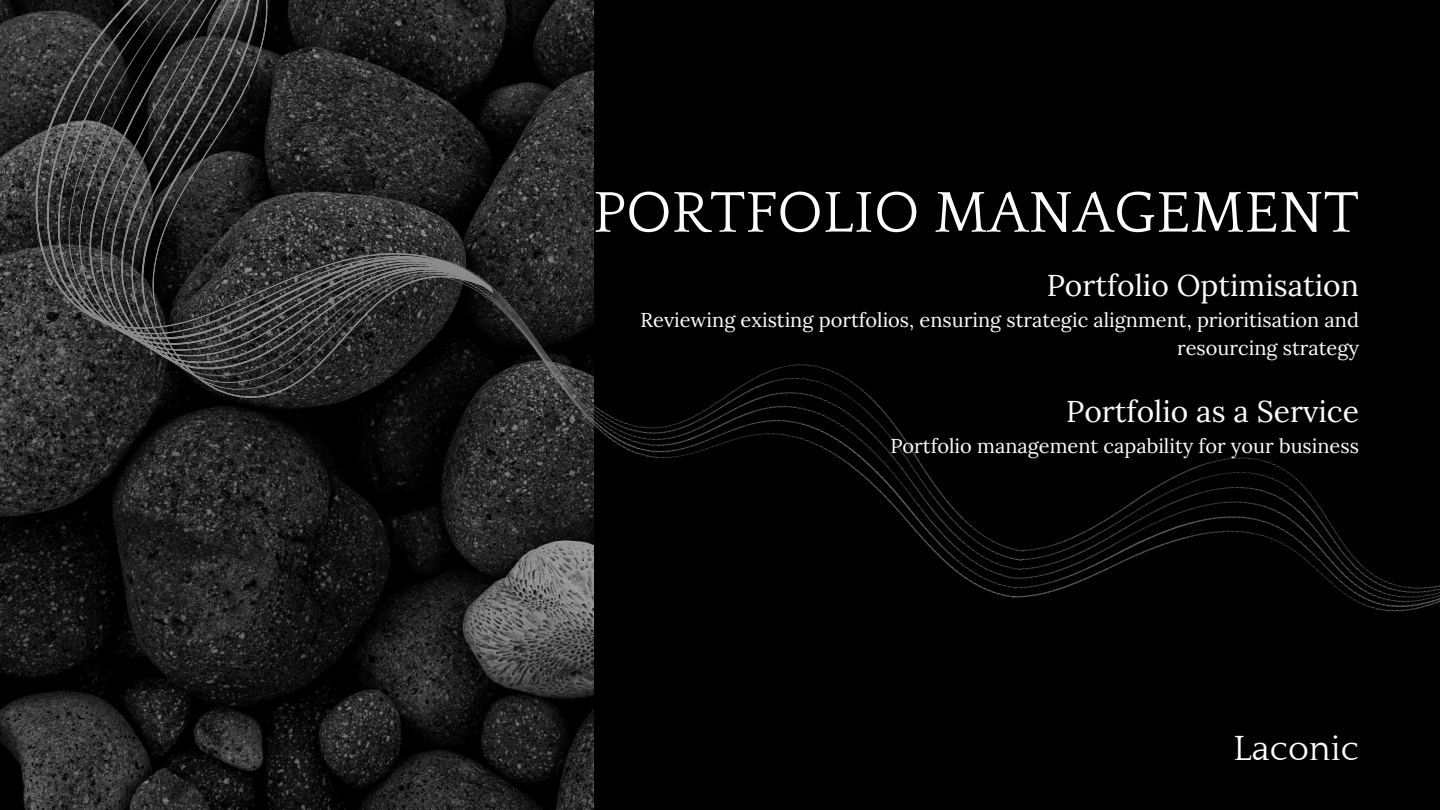
<style>
.page{position:relative;width:1440px;height:810px;background:#000}
.page>*{position:absolute;margin:0;border:0;box-sizing:border-box;transform-origin:0 0}
.t1{font:60px "Quattrocento";color:#fdfdfd}
.t2{font:35.9px "Quattrocento";color:#feffff}
.t3{font:30px "Lora";color:#fdfdfd}
.t4{font:20px/27.8px "Lora";color:#fdfdfd;text-align:right}
</style>
<div class="page">
<img style="left:0;top:0;width:593px;height:810px">
<img style="left:1075px;top:457px;width:365px;height:155px">
<img style="left:394px;top:177px;width:681px;height:428px">
<svg style="left:0;top:0;width:508px;height:460px"></svg>
<img style="left:449px;top:535px;width:71px;height:39px">
<p class="t1" style="left:593px;top:181px;width:767px">PORTFOLIO MANAGEMENT</p>
<h1 class="t3" style="left:1047px;top:266px;width:314px">Portfolio Optimisation</h1>
<p class="t4" style="left:641px;top:306px;width:720px">Reviewing existing portfolios, ensuring strategic alignment, prioritisation and resourcing strategy</p>
<p class="t3" style="left:1066px;top:392px;width:294px">Portfolio as a Service</p>
<p class="t4" style="left:890px;top:432px;width:470px">Portfolio management capability for your business</p>
<p class="t2" style="left:1233px;top:729px;width:127px">Laconic</p>
</div>
